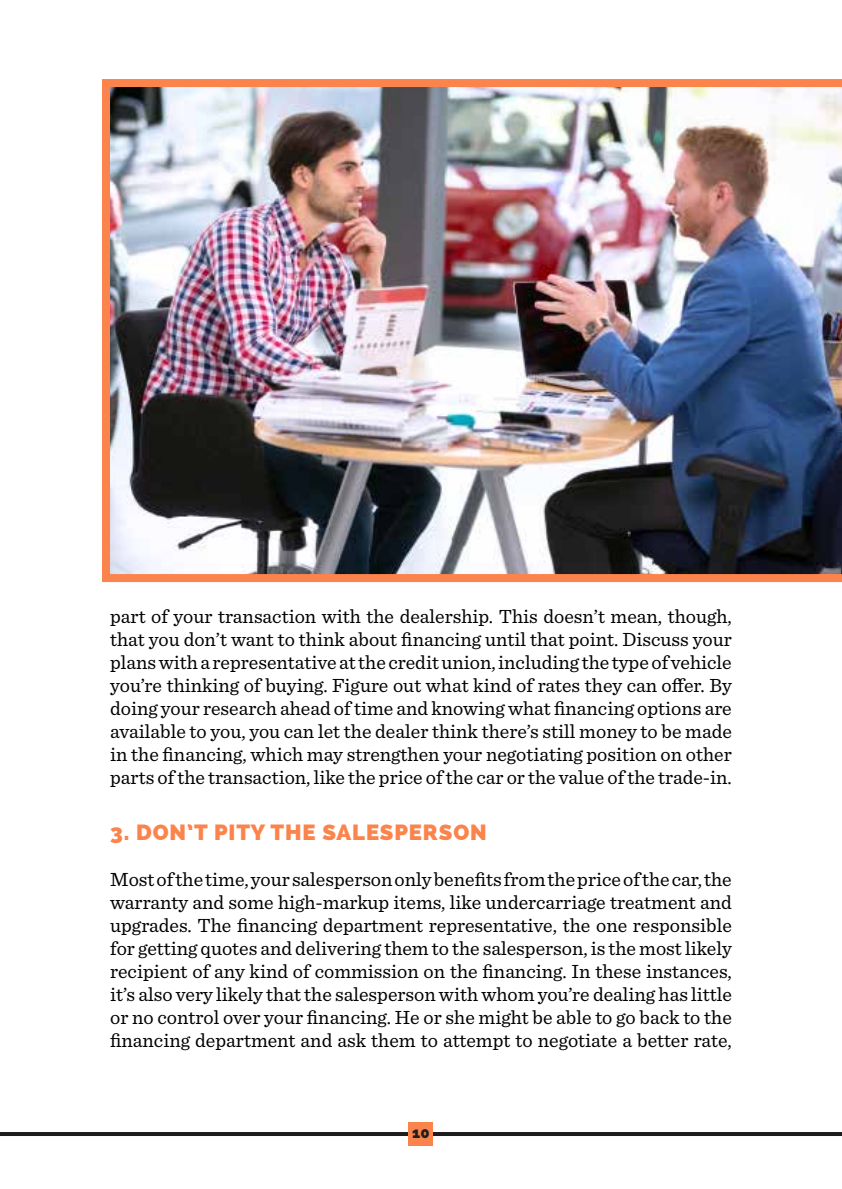
<style>
.page{position:relative;width:842px;height:1189px;background:#fff}
.page>*{position:absolute;margin:0;border:0;box-sizing:border-box;transform-origin:0 0}
.t1{font:800 22px "Raleway";letter-spacing:.04em;color:#fb844c}
.t2{font:20px/23px "Sentinel";color:#000;text-align:justify}
.t3{font:800 15px "Raleway";color:#231f20}
</style>
<div class="page">
<svg style="left:0;top:1131px;width:842px;height:4px;fill:#1f1f1f"></svg>
<div style="left:409px;top:1122px;width:24px;height:23px;background:#fb844c"></div>
<img style="left:102px;top:79px;width:740px;height:503px">
<p class="t2" style="left:110px;top:603px;width:623px">part of your transaction with the dealership. This doesn’t mean, though, that you don’t want to think about financing until that point. Discuss your plans with a representative at the credit union, including the type of vehicle you’re thinking of buying. Figure out what kind of rates they can offer. By doing your research ahead of time and knowing what financing options are available to you, you can let the dealer think there’s still money to be made in the financing, which may strengthen your negotiating position on other parts of the transaction, like the price of the car or the value of the trade-in.</p>
<p class="t1" style="left:110px;top:819px;width:378px">3. DON’T PITY THE SALESPERSON</p>
<p class="t2" style="left:110px;top:866px;width:623px">Most of the time, your salesperson only benefits from the price of the car, the warranty and some high-markup items, like undercarriage treatment and upgrades. The financing department representative, the one responsible for getting quotes and delivering them to the salesperson, is the most likely recipient of any kind of commission on the financing. In these instances, it’s also very likely that the salesperson with whom you’re dealing has little or no control over your financing. He or she might be able to go back to the financing department and ask them to attempt to negotiate a better rate,</p>
<p class="t3" style="left:412px;top:1123px;width:19px">10</p>
</div>
